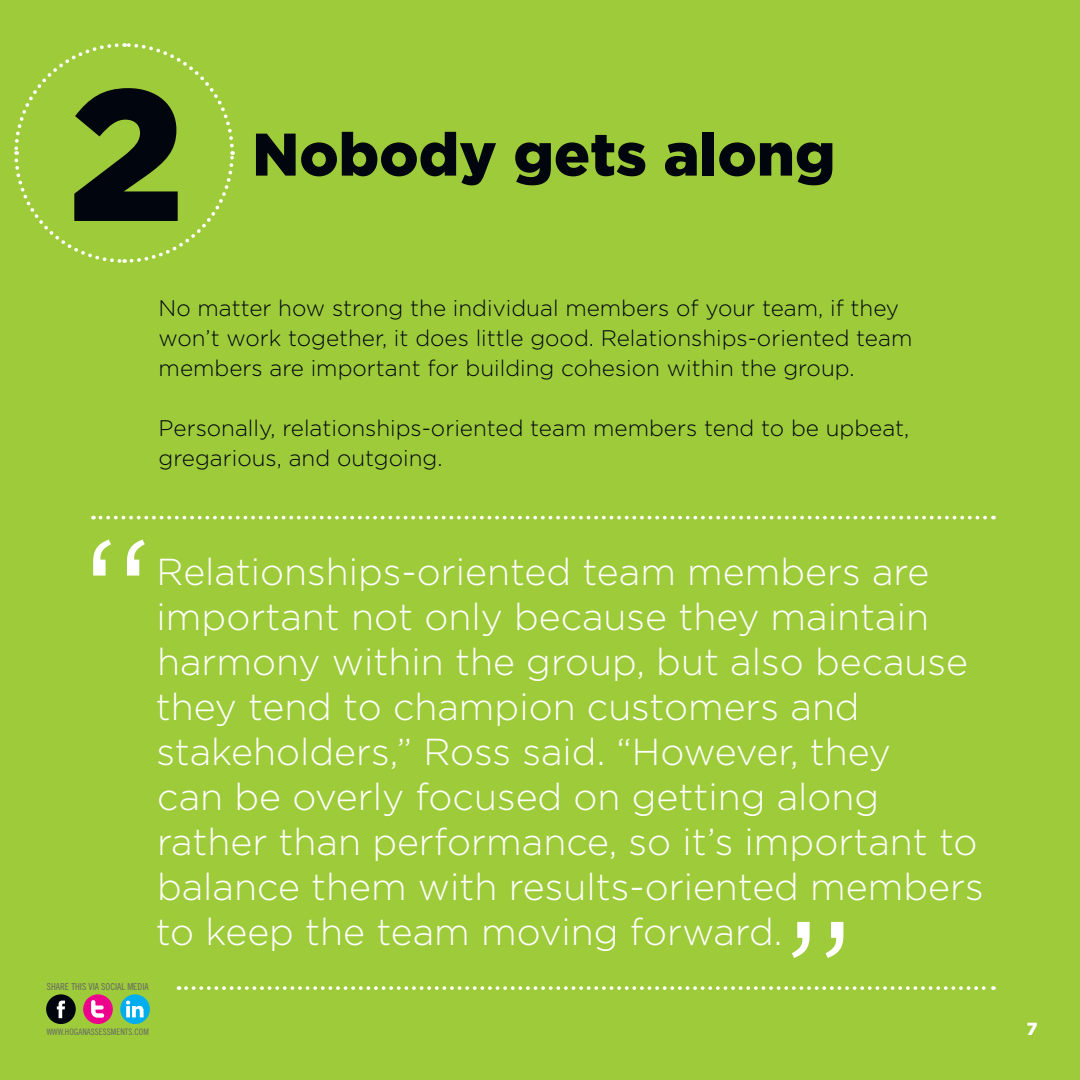
<style>
.page{position:relative;width:1080px;height:1080px;background:#9ecb3a}
.page>*{position:absolute;margin:0;border:0;box-sizing:border-box;transform-origin:0 0}
.t1{font:300 187.5px "Gotham";color:#fff}
.t2{font:900 186.62px "Gotham";color:#01060e}
.t3{font:900 60px "Gotham";color:#01060e}
.t4{font:300 37.5px/45px "Gotham";color:#fff}
.t5{font:300 22.5px/30px "Gotham";color:#01060e}
.t6{font:900 17.5px "Gotham";color:#fff}
.t7{font:9.62px "Trade Gothic Cond Eighteen";color:#636366}
.t8{font:8.88px "Trade Gothic Cond Eighteen";letter-spacing:.005em;color:#636366}
</style>
<div class="page">
<svg style="left:14px;top:43px;width:221px;height:220px"></svg>
<div style="left:83px;top:994px;width:30px;height:30px;background:#ed028c;border-radius:50%"></div>
<svg style="left:91px;top:1000px;width:13px;height:18px"></svg>
<div style="left:120px;top:994px;width:30px;height:30px;background:#00aeef;border-radius:50%"></div>
<svg style="left:126px;top:1001px;width:18px;height:16px"></svg>
<div style="left:46px;top:994px;width:30px;height:30px;background:#01060e;border-radius:50%"></div>
<svg style="left:57px;top:1001px;width:8px;height:17px"></svg>
<svg style="left:101px;top:516px;width:893px;height:3px"></svg>
<svg style="left:186px;top:986px;width:808px;height:4px"></svg>
<p class="t2" style="left:68px;top:47px;width:118px">2</p>
<p class="t3" style="left:252px;top:120px;width:585px">Nobody gets along</p>
<p class="t5" style="left:159px;top:293px;width:755px">No matter how strong the individual members of your team, if they won’t work together, it does little good. Relationships-oriented team members are important for building cohesion within the group.</p>
<p class="t5" style="left:159px;top:413px;width:752px">Personally, relationships-oriented team members tend to be upbeat, gregarious, and outgoing.</p>
<p class="t1" style="left:79px;top:503px;width:78px">“</p>
<p class="t4" style="left:156px;top:548px;width:830px">Relationships-oriented team members are important not only because they maintain harmony within the group, but also because they tend to champion customers and stakeholders,” Ross said. “However, they<br>can be overly focused on getting along rather than performance, so it’s important to balance them with results-oriented members to keep the team moving forward.</p>
<p class="t1" style="left:858px;top:994px;width:78px;rotate:-180deg">“</p>
<p class="t7" style="left:47px;top:981px;width:103px">SHARE THIS VIA SOCIAL MEDIA</p>
<p class="t8" style="left:47px;top:1026px;width:103px">WWW.HOGANASSESSMENTS.COM</p>
<p class="t6" style="left:1027px;top:1019px;width:12px">7</p>
</div>
